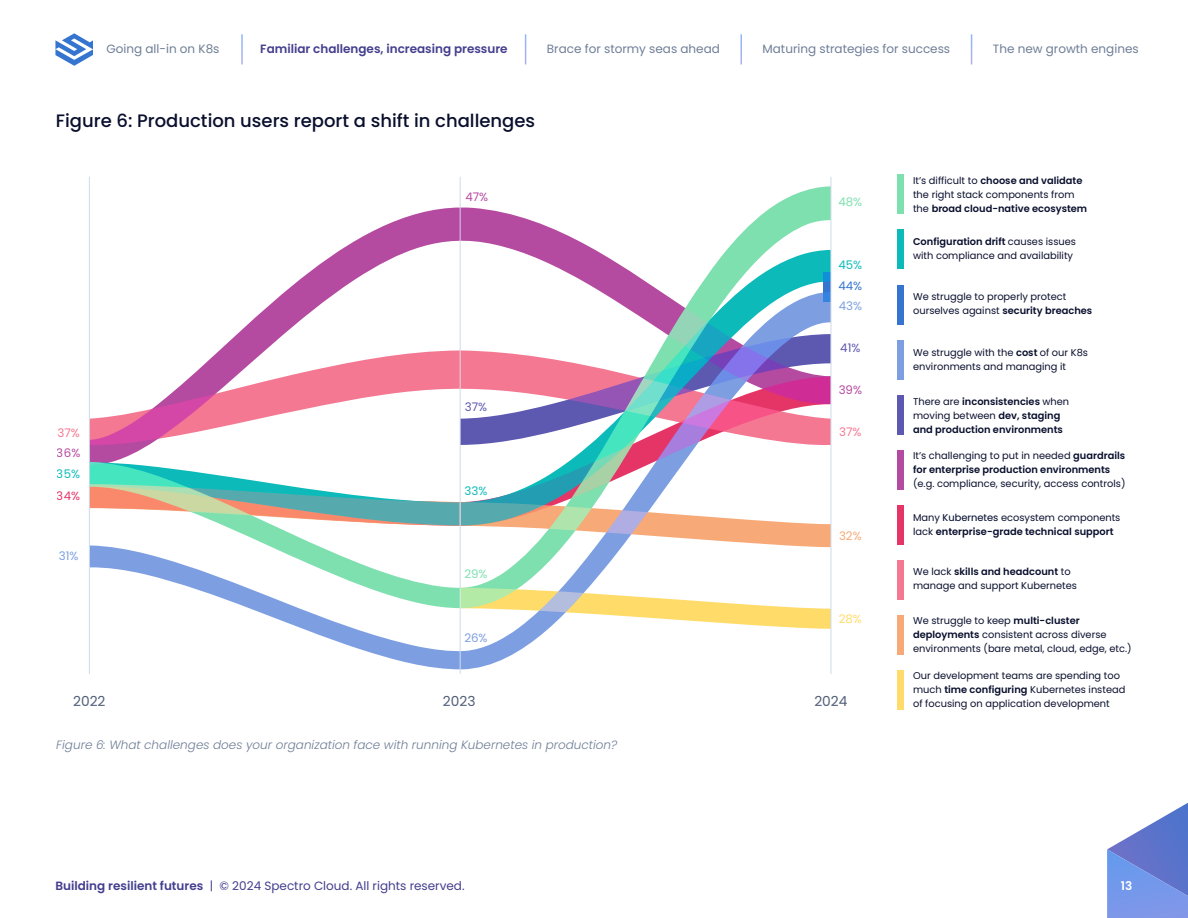
<style>
.page{position:relative;width:1188px;height:918px;background:#fff}
.page>*{position:absolute;margin:0;border:0;box-sizing:border-box;transform-origin:0 0}
.t1{font:500 18px "Poppins";color:#090f2d}
.t2{font:13.8px "Poppins";color:#505e77}
.t3{font:12px "Poppins";color:#6e7e96}
.t4{font:italic 300 12px "Poppins";color:#6e7e96}
.t5{font:12px "Poppins";color:#433e8e}
.t6{font:600 12px "Poppins";color:#433e8e}
.t7{font:600 12px "Poppins";color:#fff}
.t8{font:11.85px "Poppins";color:#7d9fe2}
.t9{font:11.85px "Poppins";color:#0cbaba}
.t10{font:11.85px "Poppins";color:#b54aa1}
.t11{font:11.85px "Poppins";color:#f47892}
.t12{font:11.85px "Poppins";color:#5d58b0}
.t13{font:11.85px "Poppins";color:#7ee0af}
.t14{font:11.85px "Poppins";color:#e53567}
.t15{font:11.85px "Poppins";color:#ffdc69}
.t16{font:11.85px "Poppins";color:#f7aa77}
.t17{font:11.85px "Poppins";color:#3575cf}
.t18{font:9.9px/13.8px "Poppins";color:#090f2d}
.t19{font:600 9.9px/13.8px "Poppins";color:#090f2d}
.s1{font-weight:600}
.s2{font-weight:400}
.s3{font-weight:400;color:#cfdbe8}
</style>
<div class="page">
<svg style="left:1107px;top:803px;width:81px;height:115px"></svg>
<hr style="left:460px;top:177px;width:1px;height:497px;background:#cfdbe8">
<svg style="left:90px;top:547px;width:740px;height:123px"></svg>
<svg style="left:220px;top:200px;width:610px;height:150px"></svg>
<svg style="left:191px;top:350px;width:639px;height:26px"></svg>
<svg style="left:90px;top:526px;width:740px;height:21px"></svg>
<svg style="left:90px;top:376px;width:740px;height:150px"></svg>
<svg style="left:460px;top:588px;width:370px;height:41px"></svg>
<hr style="left:830px;top:177px;width:1px;height:497px;background:#cfdbe8">
<hr style="left:89px;top:177px;width:1px;height:497px;background:#cfdbe8">
<div style="left:898px;top:174px;width:6px;height:40px;background:#7ee0af"></div>
<div style="left:898px;top:285px;width:6px;height:39px;background:#3575cf"></div>
<div style="left:898px;top:340px;width:6px;height:40px;background:#7d9fe2"></div>
<div style="left:898px;top:395px;width:6px;height:40px;background:#5d58b0"></div>
<div style="left:898px;top:450px;width:6px;height:40px;background:#b54aa1"></div>
<div style="left:898px;top:505px;width:6px;height:40px;background:#e53567"></div>
<div style="left:898px;top:560px;width:6px;height:40px;background:#f47892"></div>
<div style="left:898px;top:615px;width:6px;height:40px;background:#f7aa77"></div>
<div style="left:898px;top:229px;width:6px;height:40px;background:#0cbaba"></div>
<div style="left:898px;top:670px;width:6px;height:40px;background:#ffdc69"></div>
<svg style="left:56px;top:33px;width:37px;height:33px"></svg>
<p class="t3" style="left:106px;top:42px;width:115px">Going all-in on K8s</p>
<p class="t6" style="left:260px;top:42px;width:249px">Familiar challenges, increasing pressure</p>
<p class="t3" style="left:547px;top:42px;width:175px">Brace for stormy seas ahead</p>
<p class="t3" style="left:763px;top:42px;width:189px">Maturing strategies for success</p>
<p class="t3" style="left:993px;top:42px;width:147px">The new growth engines</p>
<h1 class="t1" style="left:56px;top:110px;width:481px">Figure 6: Production users report a shift in challenges</h1>
<p class="t10" style="left:465px;top:190px;width:24px">47%</p>
<p class="t11" style="left:57px;top:426px;width:24px">37%</p>
<p class="t10" style="left:57px;top:446px;width:25px">36%</p>
<p class="t9" style="left:57px;top:467px;width:25px">35%</p>
<p class="t14" style="left:57px;top:489px;width:25px">34%</p>
<p class="t8" style="left:59px;top:549px;width:21px">31%</p>
<p class="t12" style="left:465px;top:400px;width:24px">37%</p>
<p class="t9" style="left:465px;top:484px;width:24px">33%</p>
<p class="t13" style="left:465px;top:567px;width:24px">29%</p>
<p class="t8" style="left:465px;top:631px;width:24px">26%</p>
<p class="t13" style="left:838px;top:195px;width:25px">48%</p>
<p class="t9" style="left:838px;top:258px;width:25px">45%</p>
<p class="t17" style="left:838px;top:279px;width:25px">44%</p>
<p class="t8" style="left:839px;top:299px;width:25px">43%</p>
<p class="t12" style="left:840px;top:341px;width:22px">41%</p>
<p class="t10" style="left:839px;top:383px;width:25px">39%</p>
<p class="t11" style="left:839px;top:425px;width:24px">37%</p>
<p class="t16" style="left:839px;top:528px;width:24px">32%</p>
<p class="t15" style="left:839px;top:612px;width:25px">28%</p>
<h2 class="t2" style="left:73px;top:693px;width:34px">2022</h2>
<h2 class="t2" style="left:443px;top:693px;width:34px">2023</h2>
<h2 class="t2" style="left:814px;top:693px;width:35px">2024</h2>
<p class="t4" style="left:56px;top:737px;width:563px">Figure 6: What challenges does your organization face with running Kubernetes in production?</p>
<p class="t18" style="left:913px;top:174px;width:176px">It’s difficult to <span class="s1">choose and validate </span>the right stack components from the <span class="s1">broad cloud-native ecosystem</span></p>
<p class="t18" style="left:913px;top:235px;width:164px"><span class="s1">Configuration drift</span> causes issues with compliance and availability</p>
<p class="t18" style="left:913px;top:290px;width:181px">We struggle to properly protect ourselves against <span class="s1">security breaches</span></p>
<p class="t18" style="left:913px;top:346px;width:177px">We struggle with the <span class="s1">cost</span> of our K8s environments and managing it</p>
<p class="t19" style="left:913px;top:395px;width:158px"><span class="s2">There are</span> inconsistencies <span class="s2">when moving between</span> dev, staging and production environments</p>
<p class="t19" style="left:913px;top:449px;width:214px"><span class="s2">It’s challenging to put in needed</span> guardrails for enterprise production environments</p>
<p class="t18" style="left:913px;top:476px;width:214px">(e.g. compliance, security, access controls)</p>
<p class="t19" style="left:913px;top:511px;width:209px"><span class="s2">Many</span> <span class="s3">Kubernetes</span> <span class="s2">ecosystem components lack</span> enterprise-grade technical support</p>
<p class="t18" style="left:913px;top:565px;width:166px">We lack <span class="s1">skills and headcount</span> to manage and support Kubernetes</p>
<p class="t18" style="left:913px;top:614px;width:220px">We struggle to keep <span class="s1">multi-cluster deployments</span> consistent across diverse environments (bare metal, cloud, edge, etc.)</p>
<p class="t18" style="left:913px;top:669px;width:214px">Our development teams are spending too much <span class="s1">time configuring</span> Kubernetes instead of focusing on application development</p>
<p class="t5" style="left:56px;top:879px;width:411px"><span class="s1">Building resilient futures</span> | © 2024 Spectro Cloud. All rights reserved.</p>
<p class="t7" style="left:1121px;top:879px;width:13px">13</p>
</div>
